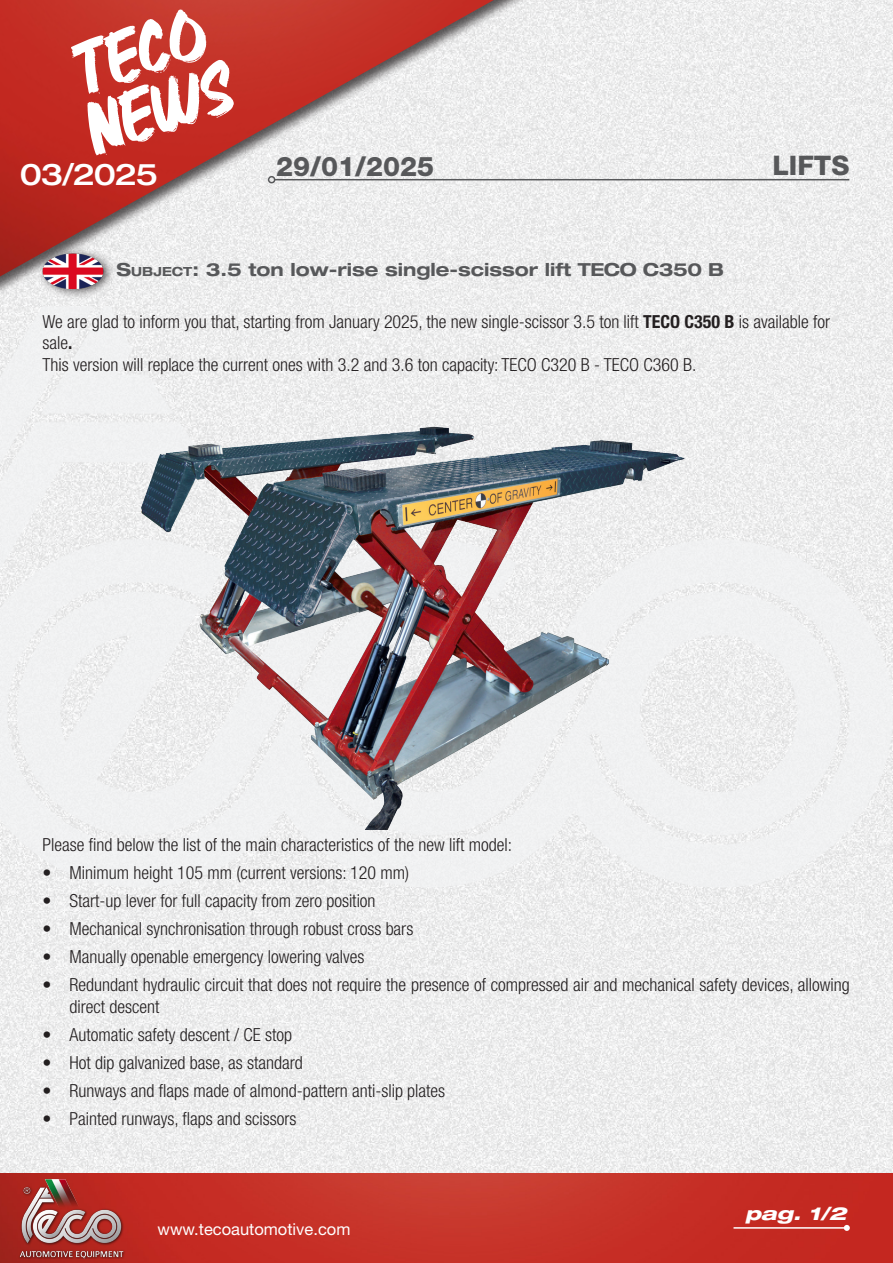
<style>
.page{position:relative;width:893px;height:1263px;background:#fff}
.page>*{position:absolute;margin:0;border:0;box-sizing:border-box;transform-origin:0 0}
.t1{font:500 expanded 30px "Helvetica Neue LT Std";letter-spacing:-.04em;color:#fff}
.t2{font:800 27px "Helvetica Neue LT Std";color:#57585a}
.t3{font:300 condensed 18px/21.6px "Helvetica Neue LT Std";color:#231f20}
.t4{font:700 expanded 18px "Helvetica Neue LT Std";color:#57585a}
.t5{font:italic 800 expanded 18px "Helvetica Neue LT Std";color:#fff;scale:1.09 1}
.t6{font:16.5px "Helvetica Neue LT Std";color:#fff}
.s1{font-style:inherit}
.s2{font-size:12.6px}
.s3{font-weight:700}
</style>
<div class="page">
<img style="left:0;top:888px;width:893px;height:285px">
<svg style="left:0;top:415px;width:893px;height:473px;fill:#f0f1f1"></svg>
<img style="left:0;top:1173px;width:893px;height:90px">
<img style="left:18px;top:1176px;width:155px;height:83px">
<hr style="left:733px;top:1227px;width:114px;height:2px;background:#fff">
<svg style="left:844px;top:1225px;width:6px;height:6px"></svg>
<img style="left:0;top:0;width:893px;height:401px">
<hr style="left:275px;top:179px;width:574px;height:1px;background:#57585a">
<div style="left:268px;top:176px;width:7px;height:7px;border:2px solid #57585a;border-radius:50%"></div>
<svg style="left:70px;top:9px;width:164px;height:146px"></svg>
<img style="left:128px;top:393px;width:657px;height:436px">
<div style="left:37px;top:247px;width:78px;height:53px;background:#231f20;opacity:.75"></div>
<img style="left:39px;top:253px;width:67px;height:35px">
<h1 class="t1" style="left:20px;top:155px;width:140px">03/2025</h1>
<h2 class="t2" style="left:276px;top:150px;width:160px">29/01/2025</h2>
<h2 class="t2" style="left:772px;top:149px;width:79px">LIFTS</h2>
<p class="t4" style="left:117px;top:258px;width:609px"><span class="s1">S</span><span class="s2">UBJECT</span><span class="s1">:</span> 3.5 ton low-rise single-scissor lift TECO C350 B</p>
<p class="t3" style="left:43px;top:310px;width:789px">We are glad to inform you that, starting from January 2025, the new single-scissor 3.5 ton lift <span class="s3">TECO C350 B</span> is available for sale<span class="s3">.<br></span>This version will replace the current ones with 3.2 and 3.6 ton capacity: TECO C320 B - TECO C360 B.</p>
<p class="t3" style="left:43px;top:834px;width:471px">Please find below the list of the main characteristics of the new lift model:</p>
<p class="t3" style="left:43px;top:862px;width:368px">• Minimum height 105 mm (current versions: 120 mm)</p>
<p class="t3" style="left:43px;top:890px;width:335px">• Start-up lever for full capacity from zero position</p>
<p class="t3" style="left:43px;top:918px;width:372px">• Mechanical synchronisation through robust cross bars</p>
<p class="t3" style="left:43px;top:946px;width:324px">• Manually openable emergency lowering valves</p>
<p class="t3" style="left:70px;top:974px;width:782px;text-indent:-27px">• Redundant hydraulic circuit that does not require the presence of compressed air and mechanical safety devices, allowing direct descent</p>
<p class="t3" style="left:43px;top:1023px;width:251px">• Automatic safety descent / CE stop</p>
<p class="t3" style="left:43px;top:1051px;width:262px">• Hot dip galvanized base, as standard</p>
<p class="t3" style="left:43px;top:1079px;width:404px">• Runways and flaps made of almond-pattern anti-slip plates</p>
<p class="t3" style="left:43px;top:1107px;width:255px">• Painted runways, flaps and scissors</p>
<p class="t6" style="left:158px;top:1219px;width:194px">www.tecoautomotive.com</p>
<p class="t5" style="left:745px;top:1202px;width:95px">pag. 1/2</p>
</div>
